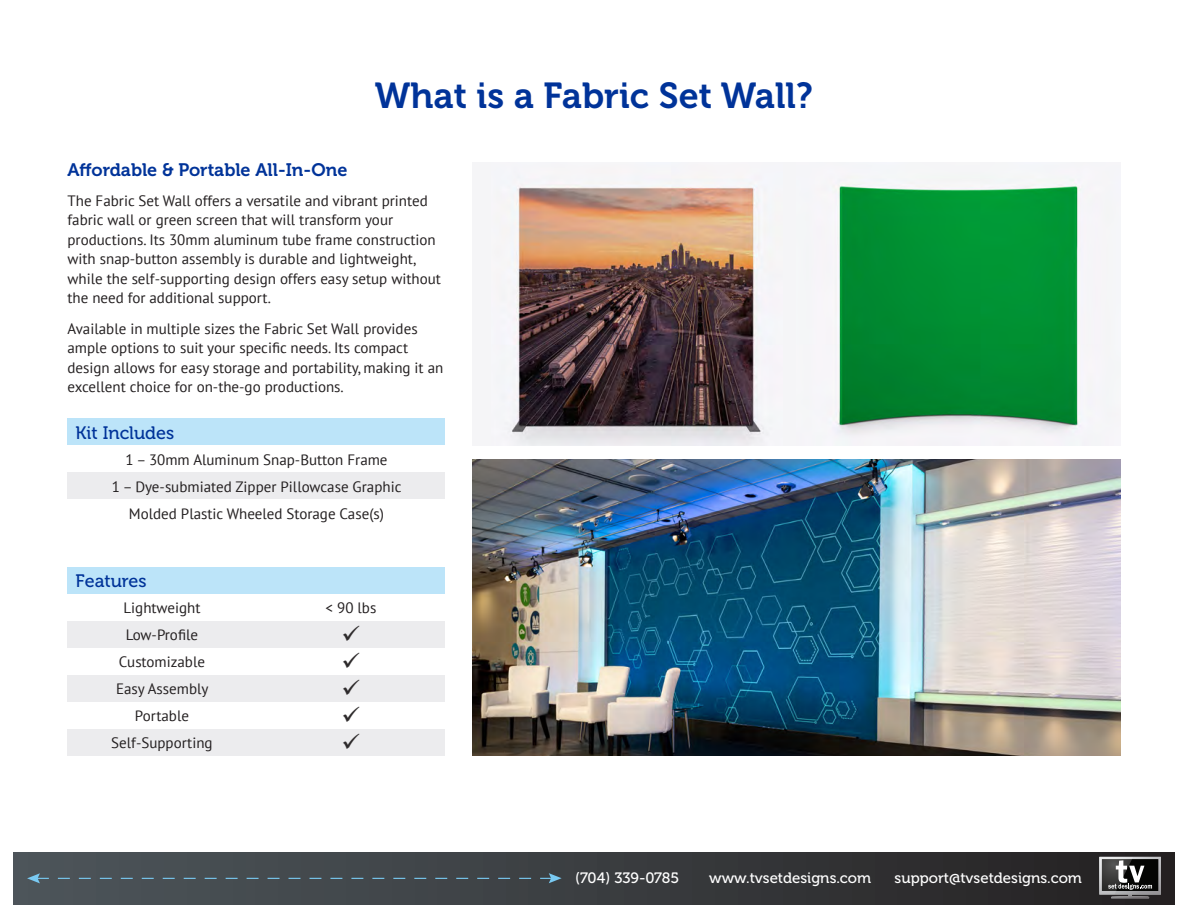
<style>
.page{position:relative;width:1188px;height:918px;background:#fff}
.page>*{position:absolute;margin:0;border:0;box-sizing:border-box;transform-origin:0 0}
.s2{font:36px "Museo 700";color:#039}
.t1{font:18px "Museo 700";color:#039}
.t2{font:18px "Museo 500";color:#039}
.t3{font:15px/19.5px "PT Sans";color:#231f20}
.Footer_Number{font:15px "Museo 500";color:#fff}
</style>
<div class="page">
<div style="left:14px;top:852px;width:1160px;height:52px;background:linear-gradient(to right,#4d555a,#282525)"></div>
<svg style="left:1099px;top:857px;width:62px;height:41px"></svg>
<svg style="left:27px;top:873px;width:535px;height:10px"></svg>
<div style="left:68px;top:472px;width:378px;height:28px;background:#ececee"></div>
<div style="left:68px;top:621px;width:378px;height:27px;background:#ececee"></div>
<div style="left:68px;top:567px;width:378px;height:27px;background:#bce4f9"></div>
<div style="left:68px;top:675px;width:378px;height:27px;background:#ececee"></div>
<div style="left:68px;top:729px;width:378px;height:27px;background:#ececee"></div>
<div style="left:68px;top:418px;width:378px;height:28px;background:#bce4f9"></div>
<div style="left:472px;top:162px;width:324px;height:284px;background:#f5f5f7"></div>
<img style="left:512px;top:187px;width:249px;height:258px">
<img style="left:796px;top:162px;width:324px;height:284px">
<img style="left:472px;top:459px;width:648px;height:297px">
<p class="s2" style="left:375px;top:76px;width:440px">What is a Fabric Set Wall?</p>
<p class="t1" style="left:68px;top:159px;width:282px">Affordable &amp; Portable All-In-One</p>
<p class="t3" style="left:68px;top:190px;width:375px">The Fabric Set Wall offers a versatile and vibrant printed fabric wall or green screen that will transform your productions. Its 30mm aluminum tube frame construction with snap-button assembly is durable and lightweight, while the self-supporting design offers easy setup without the need for additional support.</p>
<p class="t3" style="left:68px;top:318px;width:377px">Available in multiple sizes the Fabric Set Wall provides ample options to suit your specific needs. Its compact design allows for easy storage and portability, making it an excellent choice for on-the-go productions.</p>
<p class="t2" style="left:76px;top:423px;width:100px">Kit Includes</p>
<p class="t3" style="left:125px;top:449px;width:264px">1 – 30mm Aluminum Snap-Button Frame</p>
<p class="t3" style="left:112px;top:476px;width:291px">1 – Dye-submiated Zipper Pillowcase Graphic</p>
<p class="t3" style="left:129px;top:503px;width:257px">Molded Plastic Wheeled Storage Case(s)</p>
<p class="t2" style="left:76px;top:571px;width:73px">Features</p>
<p class="t3" style="left:124px;top:597px;width:78px">Lightweight</p>
<p class="t3" style="left:126px;top:624px;width:74px">Low-Profile</p>
<p class="t3" style="left:119px;top:651px;width:88px">Customizable</p>
<p class="t3" style="left:116px;top:678px;width:94px">Easy Assembly</p>
<p class="t3" style="left:135px;top:705px;width:56px">Portable</p>
<p class="t3" style="left:111px;top:732px;width:103px">Self-Supporting</p>
<p class="t3" style="left:326px;top:598px;width:52px">&lt; 90 lbs</p>
<p class="Footer_Number" style="left:575px;top:870px;width:106px">(704) 339-0785</p>
<p class="Footer_Number" style="left:709px;top:870px;width:163px">www.tvsetdesigns.com</p>
<p class="Footer_Number" style="left:895px;top:870px;width:189px">support@tvsetdesigns.com</p>
</div>
